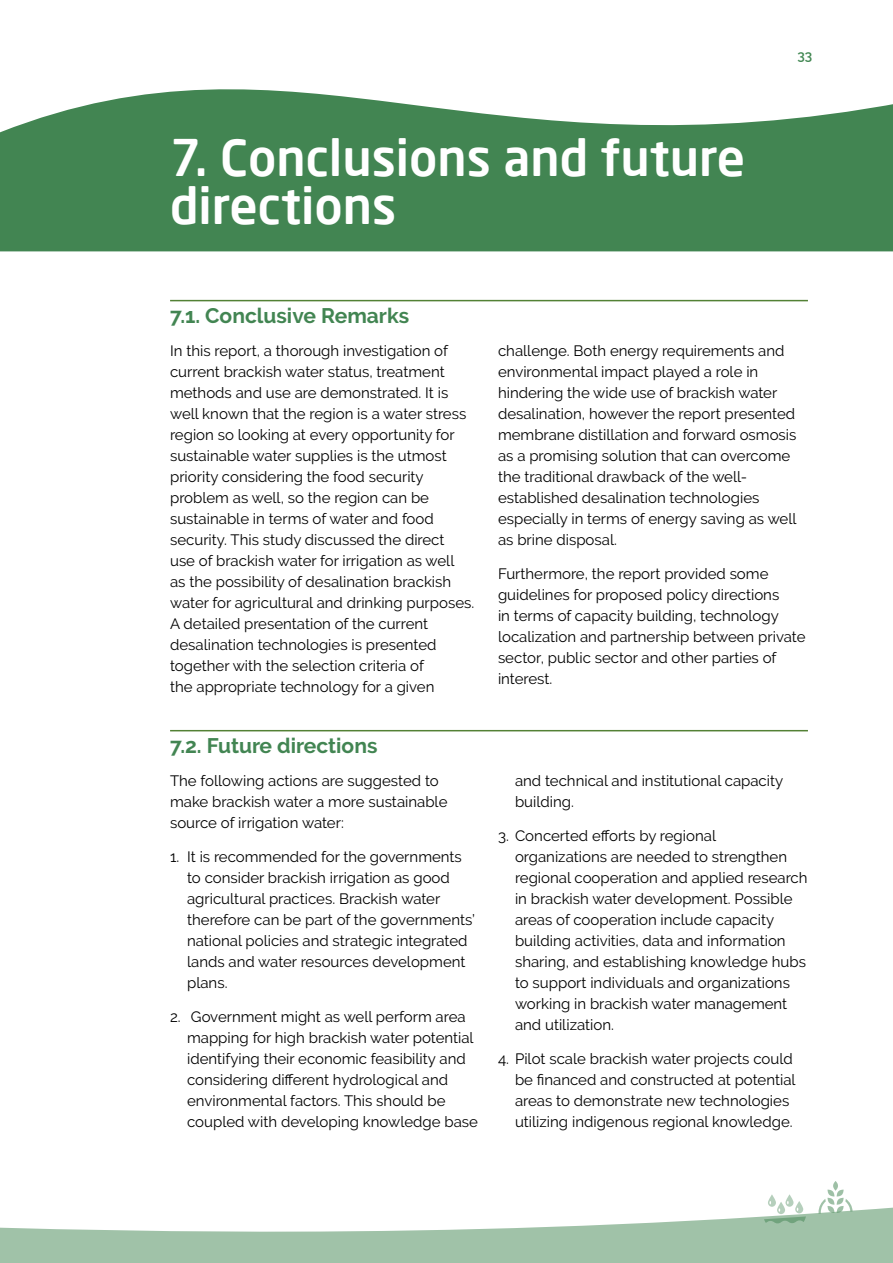
<style>
.page{position:relative;width:893px;height:1263px;background:#fff}
.page>*{position:absolute;margin:0;border:0;box-sizing:border-box;transform-origin:0 0}
.t1{font:500 49.5px/48px "Neo Sans Arabic";color:#fff}
.t2{font:700 21px "Raleway";color:#428552}
.t3{font:15px/21px "Raleway";color:#000}
.t4{font:600 13.5px "Raleway";color:#408651}
</style>
<div class="page">
<svg style="left:827px;top:1188px;width:17px;height:7px"></svg>
<svg style="left:833px;top:1181px;width:5px;height:9px"></svg>
<svg style="left:0;top:1195px;width:893px;height:68px;fill:#a0c2a8"></svg>
<svg style="left:0;top:89px;width:893px;height:162px;background:#599467"></svg>
<hr style="left:170px;top:300px;width:638px;height:1px;background:#538135">
<hr style="left:170px;top:730px;width:638px;height:1px;background:#538135">
<h1 class="t1" style="left:170px;top:134px;width:576px">7. Conclusions and future directions</h1>
<p class="t4" style="left:797px;top:47px;width:16px">33</p>
<h2 class="t2" style="left:170px;top:303px;width:241px">7.1. Conclusive Remarks</h2>
<p class="t3" style="left:170px;top:341px;width:306px">In this report, a thorough investigation of current brackish water status, treatment methods and use are demonstrated. It is well known that the region is a water stress region so looking at every opportunity for sustainable water supplies is the utmost priority considering the food security problem as well, so the region can be sustainable in terms of water and food security. This study discussed the direct<br>use of brackish water for irrigation as well<br>as the possibility of desalination brackish water for agricultural and drinking purposes.<br>A detailed presentation of the current desalination technologies is presented together with the selection criteria of<br>the appropriate technology for a given</p>
<p class="t3" style="left:498px;top:341px;width:300px">challenge. Both energy requirements and environmental impact played a role in hindering the wide use of brackish water desalination, however the report presented membrane distillation and forward osmosis as a promising solution that can overcome the traditional drawback of the well&shy;established desalination technologies especially in terms of energy saving as well as brine disposal.</p>
<p class="t3" style="left:498px;top:563px;width:309px">Furthermore, the report provided some guidelines for proposed policy directions<br>in terms of capacity building, technology localization and partnership between private sector, public sector and other parties of interest.</p>
<h2 class="t2" style="left:170px;top:733px;width:209px">7.2. Future directions</h2>
<p class="t3" style="left:170px;top:771px;width:279px">The following actions are suggested to make brackish water a more sustainable source of irrigation water:</p>
<p class="t3" style="left:187px;top:846px;width:289px;text-indent:-17px">1. It is recommended for the governments to consider brackish irrigation as good agricultural practices. Brackish water therefore can be part of the governments’ national policies and strategic integrated lands and water resources development plans.</p>
<p class="t3" style="left:187px;top:1006px;width:292px;text-indent:-17px">2. Government might as well perform area mapping for high brackish water potential identifying their economic feasibility and considering different hydrological and environmental factors. This should be coupled with developing knowledge base</p>
<p class="t3" style="left:515px;top:771px;width:270px">and technical and institutional capacity building.</p>
<p class="t3" style="left:515px;top:825px;width:294px;text-indent:-17px">3. Concerted efforts by regional organizations are needed to strengthen regional cooperation and applied research in brackish water development. Possible areas of cooperation include capacity building activities, data and information sharing, and establishing knowledge hubs to support individuals and organizations working in brackish water management and utilization.</p>
<p class="t3" style="left:515px;top:1048px;width:282px;text-indent:-17px">4. Pilot scale brackish water projects could be financed and constructed at potential areas to demonstrate new technologies utilizing indigenous regional knowledge.</p>
</div>
